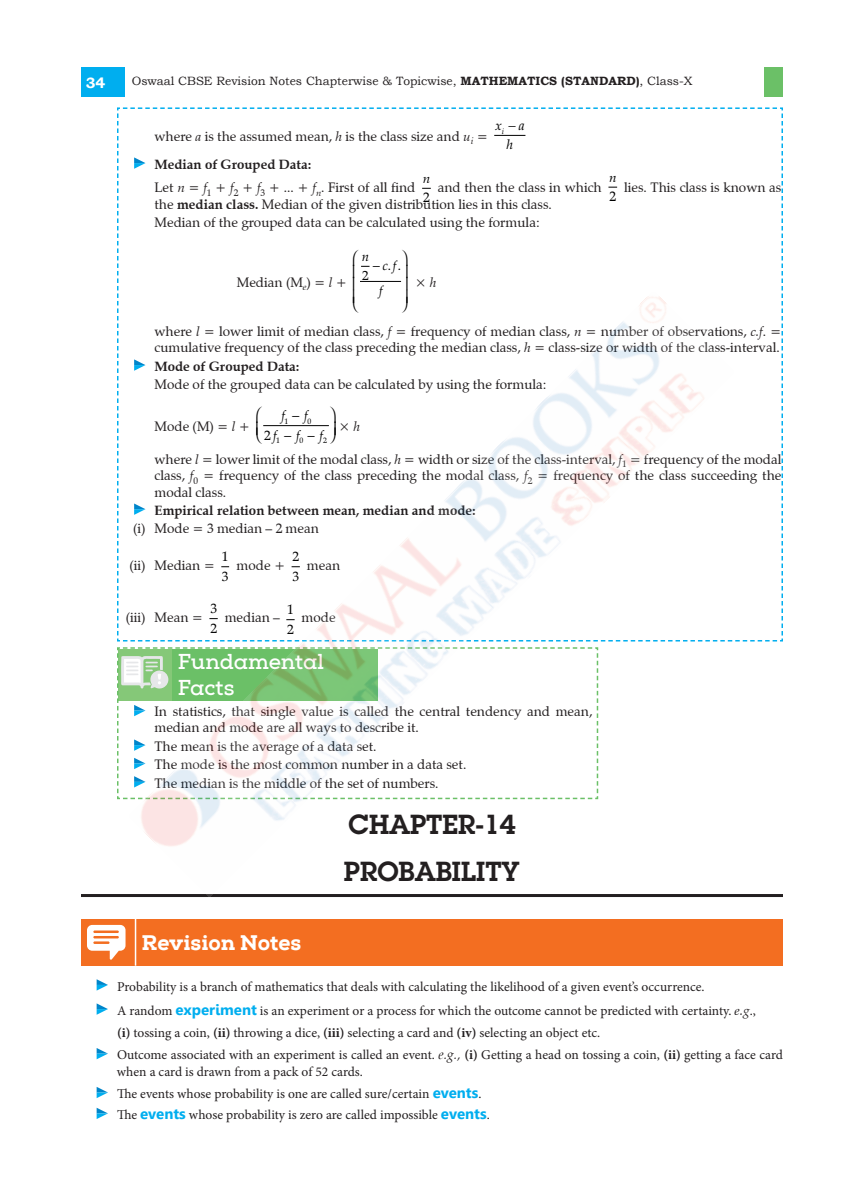
<style>
.page{position:relative;width:864px;height:1188px;background:#fff}
.page>*{position:absolute;margin:0;border:0;box-sizing:border-box;transform-origin:0 0}
.Chap_Name{font:600 27px "Lubalin Graph Std";color:#231f20}
.t1{font:700 21px/25.2px "Nexa Slab";color:#fff}
.t2{font:800 21px "Nexa Slab";color:#fff}
.t3{font:700 15px "Bookman Old Style";color:#fff}
.t4{font:13.5px/18.3px "Zapf Calligraphic 801 BT";color:#231f20}
.Quick_Review_paragra{font:13.5px/16.8px "Minion Pro";color:#231f20}
.t5{font:700 13.5px/18.3px "Zapf Calligraphic 801 BT";color:#231f20}
.t6{font:italic 13.5px/19.4px "Zapf Calligraphic 801 BT";color:#000}
.t7{font:13.5px/19.4px "Zapf Calligraphic 801 BT";color:#000}
.t8{font:italic 13.2px "Zapf Calligraphic 801 BT";color:#000}
.t9{font:13.2px "Zapf Calligraphic 801 BT";color:#000}
.t10{font:12px "Bookman Old Style";color:#231f20}
.t11{font:7.8px "Zapf Calligraphic 801 BT";color:#000}
.t12{font:italic 7.8px "Zapf Calligraphic 801 BT";color:#000}
.s1{font-weight:700}
.s2{font-style:italic}
.s3{font-style:normal}
.s4{font-weight:400}
.s5{font-family:"Gisha";font-weight:700;font-size:15px;color:#00aeef}
.s6{font-family:"Zapf Calligraphic 801 BT";font-style:italic}
.s7{font-family:"Palatino";font-style:italic}
</style>
<div class="page">
<div style="left:81px;top:68px;width:44px;height:29px;background:#00aeef"></div>
<div style="left:765px;top:68px;width:18px;height:29px;background:#6bc067"></div>
<hr style="left:81px;top:894px;width:702px;height:3px;background:#231f20">
<div style="left:81px;top:919px;width:55px;height:47px;background:#f36e21"></div>
<div style="left:136px;top:919px;width:647px;height:47px;background:#f36e21"></div>
<hr style="left:135px;top:919px;width:1px;height:47px;background:#fff">
<svg style="left:87px;top:925px;width:39px;height:35px"></svg>
<svg style="left:97px;top:979px;width:11px;height:12px"></svg>
<svg style="left:97px;top:1003px;width:11px;height:12px"></svg>
<svg style="left:97px;top:1048px;width:11px;height:11px"></svg>
<svg style="left:97px;top:1087px;width:11px;height:11px"></svg>
<svg style="left:97px;top:1108px;width:11px;height:11px"></svg>
<img style="left:130px;top:799px;width:468px;height:97px">
<svg style="left:117px;top:107px;width:666px;height:692px"></svg>
<p class="t3" style="left:86px;top:72px;width:21px">34</p>
<p class="t10" style="left:132px;top:73px;width:562px">Oswaal CBSE Revision Notes Chapterwise &amp; Topicwise, <span class="s1">MATHEMATICS (STANDARD)</span>, Class-X</p>
<p class="t4" style="left:155px;top:127px;width:335px">where <span class="s2">a</span> is the assumed mean, <span class="s2">h</span> is the class size and <span class="s2">u</span><sub>i</sub> =</p>
<p class="t6" style="left:495px;top:116px;width:8px">x</p>
<p class="t6" style="left:519px;top:116px;width:7px">a</p>
<p class="t6" style="left:507px;top:135px;width:8px">h</p>
<p class="t12" style="left:502px;top:126px;width:16px">i −</p>
<p class="t4" style="left:155px;top:152px;width:262px;line-height:23.5px"><span class="s1">Median of Grouped Data:<br></span>Let <span class="s2">n</span> = <span class="s2">f</span><sub>1</sub> + <span class="s2">f</span><sub>2</sub> + <span class="s2">f</span><sub>3</sub> + ... + <span class="s2">f</span><sub>n</sub>. First of all find</p>
<p class="t6" style="left:423px;top:169px;width:9px">n<br><span class="s3">2</span></p>
<p class="t4" style="left:438px;top:179px;width:165px">and then the class in which</p>
<p class="t6" style="left:609px;top:168px;width:9px">n<br><span class="s3">2</span></p>
<p class="t4" style="left:624px;top:179px;width:159px">lies. This class is known as</p>
<p class="t4" style="left:154px;top:195px;width:399px">the <span class="s1">median class.</span> Median of the given distribution lies in this class.<br>Median of the grouped data can be calculated using the formula:</p>
<p class="t8" style="left:362px;top:249px;width:9px">n</p>
<p class="t8" style="left:383px;top:257px;width:15px">c f</p>
<p class="t8" style="left:379px;top:282px;width:5px">f</p>
<p class="t9" style="left:388px;top:257px;width:15px">. .</p>
<p class="t9" style="left:362px;top:267px;width:8px">2</p>
<p class="t4" style="left:237px;top:273px;width:112px">Median (M<sub>e</sub>) = <span class="s2">l</span> +</p>
<p class="t4" style="left:415px;top:273px;width:23px">× <span class="s2">h</span></p>
<p class="t4" style="left:154px;top:323px;width:628px;line-height:16.2px">where <span class="s2">l</span> = lower limit of median class, <span class="s2">f</span> = frequency of median class, <span class="s2">n</span> = number of observations, <span class="s2">c.f</span>. = cumulative frequency of the class preceding the median class, <span class="s2">h</span> = class-size or width of the class-interval.</p>
<p class="t4" style="left:155px;top:357px;width:394px"><span class="s1">Mode of Grouped Data:<br></span>Mode of the grouped data can be calculated by using the formula:</p>
<p class="t4" style="left:155px;top:417px;width:97px">Mode (M) = <span class="s2">l</span> +</p>
<p class="t6" style="left:281px;top:406px;width:5px">f</p>
<p class="t6" style="left:304px;top:406px;width:5px">f</p>
<p class="t11" style="left:285px;top:416px;width:5px">1</p>
<p class="t11" style="left:308px;top:416px;width:5px">0</p>
<p class="t4" style="left:339px;top:417px;width:23px">× <span class="s2">h</span></p>
<p class="t4" style="left:154px;top:451px;width:628px;line-height:16.2px;text-align:justify">where <span class="s2">l</span> = lower limit of the modal class, <span class="s2">h</span> = width or size of the class-interval, <span class="s2">f</span><sub>1</sub> = frequency of the modal class, <span class="s2">f</span><sub>0</sub> = frequency of the class preceding the modal class, <span class="s2">f</span><sub>2</sub> = frequency of the class succeeding the modal class.</p>
<p class="t5" style="left:133px;top:501px;width:344px;text-indent:21px">Empirical relation between mean, median and mode: <span class="s4">(i) Mode = 3 median – 2 mean</span></p>
<p class="t4" style="left:129px;top:556px;width:87px">(ii) Median =</p>
<p class="t7" style="left:222px;top:547px;width:8px">1<br>3</p>
<p class="t4" style="left:237px;top:556px;width:50px">mode +</p>
<p class="t7" style="left:292px;top:547px;width:8px">2<br>3</p>
<p class="t4" style="left:307px;top:556px;width:35px">mean</p>
<p class="t4" style="left:126px;top:608px;width:79px">(iii) Mean =</p>
<p class="t7" style="left:210px;top:599px;width:8px">3<br>2</p>
<p class="t4" style="left:225px;top:608px;width:57px">median –</p>
<p class="t7" style="left:287px;top:600px;width:8px">1<br>2</p>
<p class="t4" style="left:302px;top:608px;width:36px">mode</p>
<p class="t1" style="left:178px;top:650px;width:148px">Fundamental<br>Facts</p>
<p class="t4" style="left:155px;top:704px;width:439px;line-height:16.2px">In statistics, that single value is called the central tendency and mean, median and mode are all ways to describe it.</p>
<p class="t4" style="left:155px;top:737px;width:313px">The mean is the average of a data set.<br>The mode is the most common number in a data set.<br>The median is the middle of the set of numbers.</p>
<p class="Chap_Name" style="left:349px;top:807px;width:168px">CHAPTER-14</p>
<p class="Chap_Name" style="left:344px;top:853px;width:178px">PROBABILITY</p>
<p class="t7" style="left:264px;top:425px;width:14px">2<span class="s2">f</span></p>
<p class="t6" style="left:296px;top:425px;width:5px">f</p>
<p class="t6" style="left:320px;top:425px;width:5px">f</p>
<p class="t11" style="left:276px;top:436px;width:5px">1</p>
<p class="t11" style="left:299px;top:436px;width:5px">0</p>
<p class="t11" style="left:323px;top:436px;width:5px">2</p>
<p class="t2" style="left:142px;top:929px;width:161px">Revision Notes</p>
<p class="Quick_Review_paragra" style="left:117px;top:978px;width:589px">Probability is a branch of mathematics that deals with calculating the likelihood of a given event’s occurrence.</p>
<p class="Quick_Review_paragra" style="left:117px;top:1002px;width:640px">A random <span class="s5">experiment</span> is an experiment or a process for which the outcome cannot be predicted with certainty. <span class="s6">e.g</span>.,</p>
<p class="Quick_Review_paragra" style="left:117px;top:1024px;width:485px"><span class="s1">(i)</span> tossing a coin, <span class="s1">(ii)</span> throwing a dice, <span class="s1">(iii)</span> selecting a card and <span class="s1">(iv)</span> selecting an object etc.</p>
<p class="Quick_Review_paragra" style="left:117px;top:1047px;width:668px">Outcome associated with an experiment is called an event. <span class="s7">e.g.,</span> <span class="s1">(i)</span> Getting a head on tossing a coin, <span class="s1">(ii)</span> getting a face card when a card is drawn from a pack of 52 cards.</p>
<p class="Quick_Review_paragra" style="left:117px;top:1086px;width:366px">The events whose probability is one are called sure/certain <span class="s5">events</span>.</p>
<p class="Quick_Review_paragra" style="left:117px;top:1106px;width:374px">The <span class="s5">events</span> whose probability is zero are called impossible <span class="s5">events</span>.</p>
</div>
